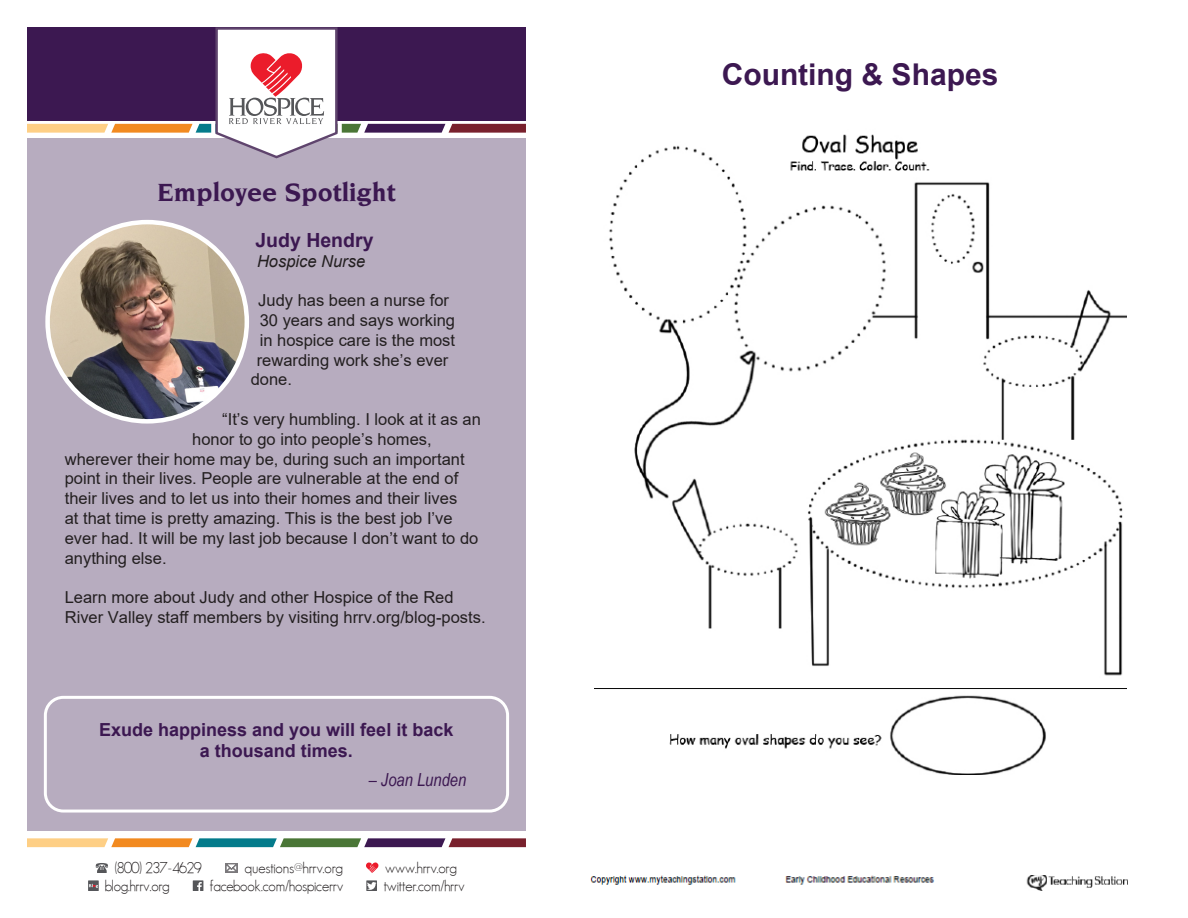
<style>
.page{position:relative;width:1188px;height:918px;background:#fff}
.page>*{position:absolute;margin:0;border:0;box-sizing:border-box;transform-origin:0 0}
.t1{font:700 30px "Arial";color:#3c1851}
.t2{font:700 27px "Novarese";color:#3c1851}
.t3{font:700 19.5px "Arial";color:#3c1851}
.t4{font:700 18px/21.6px "Arial";color:#3c1851;text-align:center}
.t5{font:italic 18px "Arial Narrow";color:#3c1851}
.t6{font:16.5px/19.8px "Arial";color:#231f20}
.t7{font:italic 16.5px "Arial";color:#231f20}
.subhead{font:15px "Bougan S Si";color:#231f20}
</style>
<div class="page">
<div style="left:27px;top:138px;width:499px;height:693px;background:#b7acbf"></div>
<svg style="left:96px;top:863px;width:12px;height:10px"></svg>
<svg style="left:366px;top:862px;width:12px;height:11px"></svg>
<div style="left:88px;top:880px;width:11px;height:11px;background:#55565a"></div>
<svg style="left:89px;top:884px;width:9px;height:4px"></svg>
<div style="left:193px;top:880px;width:10px;height:11px;background:#555659"></div>
<svg style="left:197px;top:882px;width:5px;height:9px"></svg>
<div style="left:366px;top:880px;width:11px;height:11px;background:#555659"></div>
<svg style="left:367px;top:882px;width:10px;height:8px"></svg>
<svg style="left:27px;top:847px;width:499px;height:1px"></svg>
<svg style="left:27px;top:838px;width:499px;height:9px"></svg>
<svg style="left:27px;top:27px;width:499px;height:132px"></svg>
<img style="left:48px;top:222px;width:199px;height:199px;border-radius:100px">
<div style="left:45px;top:220px;width:204px;height:204px;border:4px solid #fff;border-radius:50%"></div>
<div style="left:44px;top:696px;width:465px;height:117px;border:3px solid #fff;border-radius:18px"></div>
<img style="left:590px;top:875px;width:538px;height:16px">
<img style="left:595px;top:134px;width:531px;height:641px">
<p class="t2" style="left:157px;top:177px;width:240px">Employee Spotlight</p>
<p class="t3" style="left:255px;top:226px;width:120px">Judy Hendry</p>
<p class="t7" style="left:257px;top:250px;width:110px">Hospice Nurse</p>
<p class="t6" style="left:258px;top:290px;width:192px">Judy has been a nurse for</p>
<p class="t6" style="left:260px;top:310px;width:197px">30 years and says working</p>
<p class="t6" style="left:260px;top:330px;width:197px">in hospice care is the most</p>
<p class="t6" style="left:257px;top:350px;width:193px">rewarding work she’s ever</p>
<p class="t6" style="left:251px;top:370px;width:43px">done.</p>
<p class="t6" style="left:222px;top:409px;width:260px">“It’s very humbling. I look at it as an</p>
<p class="t6" style="left:192px;top:429px;width:241px">honor to go into people’s homes,</p>
<p class="t6" style="left:65px;top:449px;width:401px">wherever their home may be, during such an important</p>
<p class="t6" style="left:65px;top:469px;width:395px">point in their lives. People are vulnerable at the end of</p>
<p class="t6" style="left:65px;top:488px;width:394px">their lives and to let us into their homes and their lives</p>
<p class="t6" style="left:65px;top:508px;width:389px">at that time is pretty amazing. This is the best job I’ve</p>
<p class="t6" style="left:65px;top:528px;width:415px">ever had. It will be my last job because I don’t want to do</p>
<p class="t6" style="left:65px;top:548px;width:103px">anything else.</p>
<p class="t6" style="left:65px;top:587px;width:422px">Learn more about Judy and other Hospice of the Red<br>River Valley staff members by visiting hrrv.org/blog-posts.</p>
<p class="t4" style="left:99px;top:719px;width:356px">Exude happiness and you will feel it back a thousand times.</p>
<p class="t5" style="left:369px;top:767px;width:99px">– Joan Lunden</p>
<p class="subhead" style="left:115px;top:859px;width:88px">(800) 237-4629</p>
<p class="subhead" style="left:245px;top:859px;width:100px">questions@hrrv.org</p>
<p class="subhead" style="left:385px;top:859px;width:73px">www.hrrv.org</p>
<p class="subhead" style="left:105px;top:877px;width:66px">blog.hrrv.org</p>
<p class="subhead" style="left:210px;top:877px;width:135px">facebook.com/hospicerrv</p>
<p class="subhead" style="left:384px;top:877px;width:82px">twitter.com/hrrv</p>
<p class="t1" style="left:722px;top:53px;width:278px">Counting &amp; Shapes</p>
</div>
